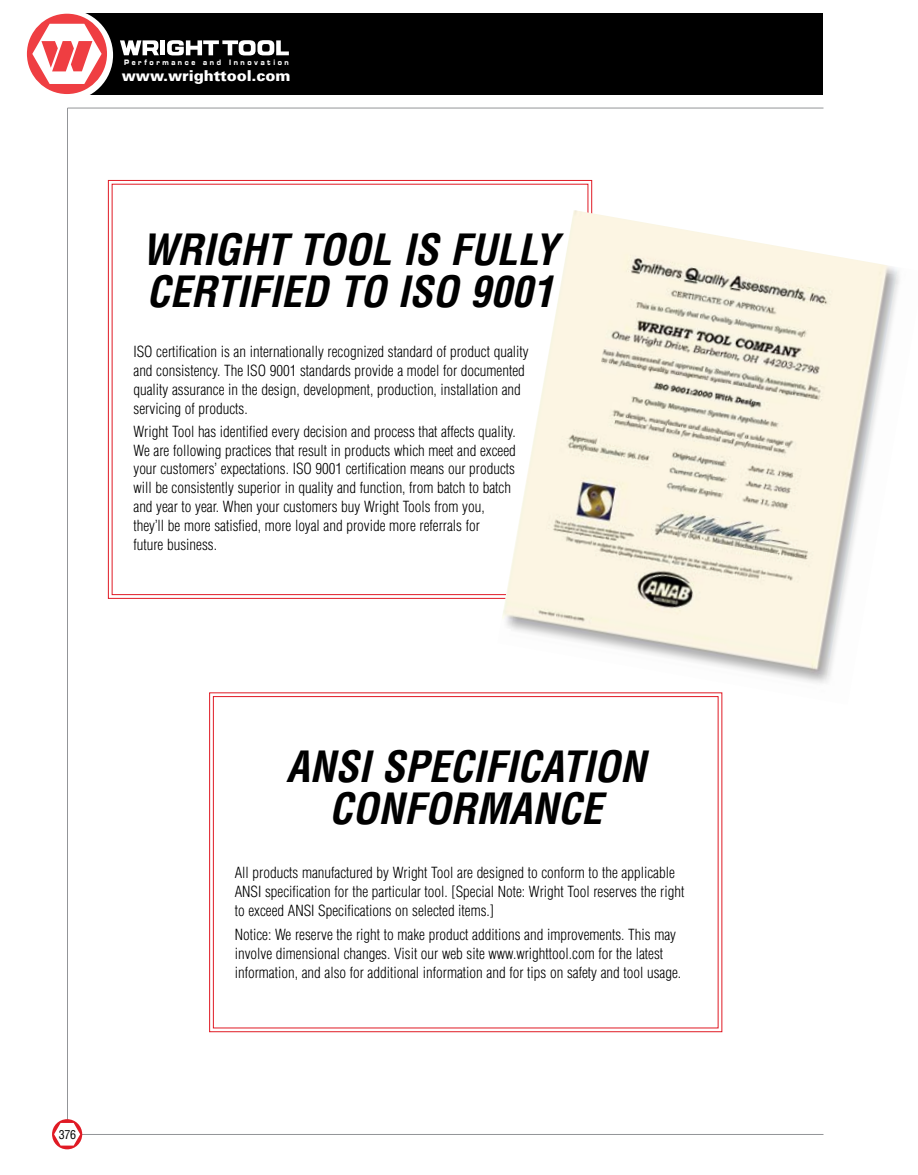
<style>
.page{position:relative;width:918px;height:1175px;background:#fff}
.page>*{position:absolute;margin:0;border:0;box-sizing:border-box;transform-origin:0 0}
.t1{font:italic 700 condensed 42px/42px "Helvetica";color:#000}
.t2{font:300 condensed 15px/18.8px "Helvetica";color:#000}
.t3{font:900 15px "Univers";letter-spacing:-.005em;color:#fff}
.t4{font:condensed 12px "Helvetica";color:#000}
.t5{font:7.5px "Eurostile Bold Extended Two";letter-spacing:.49em;color:#fff;scale:.7 1}
</style>
<div class="page">
<hr style="left:67px;top:108px;width:1px;height:1026px;background:#939598">
<hr style="left:68px;top:1134px;width:756px;height:1px;background:#939598">
<hr style="left:68px;top:108px;width:756px;height:1px;background:#939598">
<svg style="left:52px;top:1119px;width:30px;height:30px"></svg>
<svg style="left:54px;top:1122px;width:26px;height:23px"></svg>
<svg style="left:108px;top:180px;width:484px;height:419px"></svg>
<svg style="left:209px;top:692px;width:514px;height:340px"></svg>
<div style="left:68px;top:14px;width:756px;height:81px;background:#000"></div>
<div style="left:22px;top:9px;width:91px;height:92px;background:#fff;border-radius:50%"></div>
<svg style="left:27px;top:14px;width:80px;height:80px"></svg>
<svg style="left:120px;top:40px;width:39px;height:15px"></svg>
<hr style="left:161px;top:40px;width:4px;height:15px;background:#fff">
<svg style="left:167px;top:40px;width:122px;height:15px"></svg>
<img style="left:497px;top:210px;width:402px;height:495px">
<p class="t5" style="left:124px;top:57px;width:237px">Performance and Innovation</p>
<p class="t3" style="left:122px;top:66px;width:170px">www.wrighttool.com</p>
<p class="t1" style="left:142px;top:228px;width:59px">WRIGHT</p>
<p class="t1" style="left:298px;top:228px;width:45px">TOOL</p>
<p class="t1" style="left:403px;top:228px;width:92px">IS FULLY</p>
<p class="t1" style="left:146px;top:270px;width:45px">CERTIFIED</p>
<p class="t1" style="left:339px;top:270px;width:216px">TO ISO 9001</p>
<p class="t2" style="left:134px;top:342px;width:397px">ISO certification is an internationally recognized standard of product quality and consistency. The ISO 9001 standards provide a model for documented quality assurance in the design, development, production, installation and servicing of products.</p>
<p class="t2" style="left:134px;top:422px;width:384px">Wright Tool has identified every decision and process that affects quality.<br>We are following practices that result in products which meet and exceed your customers’ expectations. ISO 9001 certification means our products will be consistently superior in quality and function, from batch to batch and year to year. When your customers buy Wright Tools from you, they’ll be more satisfied, more loyal and provide more referrals for<br>future business.</p>
<p class="t4" style="left:59px;top:1127px;width:19px">376</p>
<p class="t1" style="left:329px;top:745px;width:97px;text-indent:-43px">ANSI SPECIFICATION<br>CONFORMANCE</p>
<p class="t2" style="left:235px;top:863px;width:451px">All products manufactured by Wright Tool are designed to conform to the applicable<br>ANSI specification for the particular tool. [Special Note: Wright Tool reserves the right to exceed ANSI Specifications on selected items.]</p>
<p class="t2" style="left:235px;top:925px;width:448px">Notice: We reserve the right to make product additions and improvements. This may involve dimensional changes. Visit our web site www.wrighttool.com for the latest information, and also for additional information and for tips on safety and tool usage.</p>
</div>
